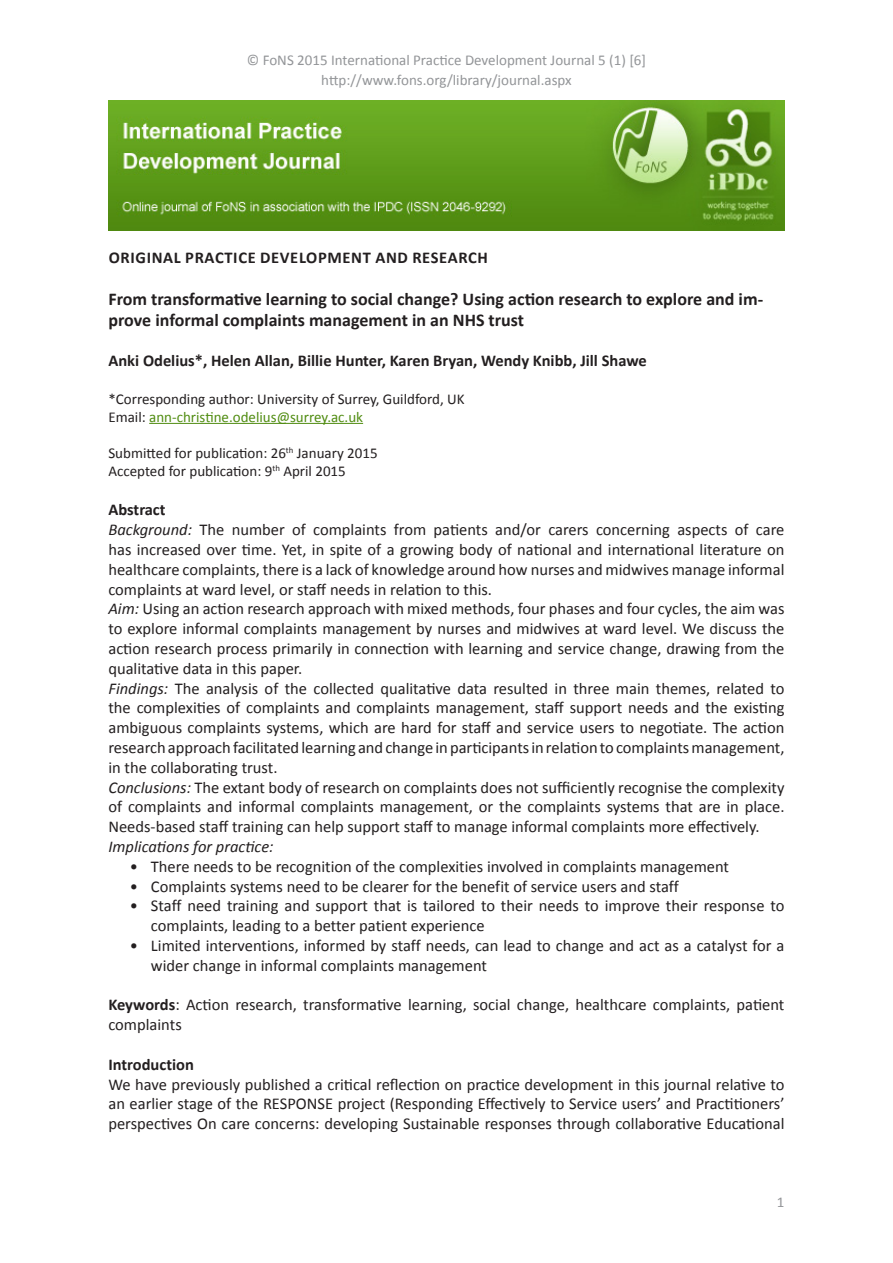
<style>
.page{position:relative;width:893px;height:1263px;background:#fff}
.page>*{position:absolute;margin:0;border:0;box-sizing:border-box;transform-origin:0 0}
.t1{font:700 18px/21.6px "Calibri";color:#231f20}
.t2{font:16.5px/19.8px "Calibri";color:#231f20}
.t3{font:700 16.5px "Calibri";color:#231f20}
.t4{font:700 16.5px "Calibri";letter-spacing:.04em;color:#231f20}
.t5{font:italic 16.5px "Calibri";color:#231f20}
.t6{font:15px/18px "Calibri";color:#231f20}
.t7{font:15px/19.8px "Calibri";color:#939598;text-align:center}
.s1{color:#508c11}
.s2{font-weight:700}
.s3{font-style:italic}
</style>
<div class="page">
<hr style="left:149px;top:423px;width:214px;height:1px;background:#508c11">
<img style="left:108px;top:101px;width:676px;height:129px">
<p class="t7" style="left:247px;top:50px;width:401px">© FoNS 2015 International Practice Development Journal 5 (1) [6] http://www.fons.org/library/journal.aspx</p>
<p class="t4" style="left:109px;top:247px;width:381px">ORIGINAL PRACTICE DEVELOPMENT AND RESEARCH</p>
<p class="t1" style="left:108px;top:288px;width:656px">From transformative learning to social change? Using action research to explore and im&shy;prove informal complaints management in an NHS trust</p>
<p class="t3" style="left:108px;top:350px;width:540px">Anki Odelius*, Helen Allan, Billie Hunter, Karen Bryan, Wendy Knibb, Jill Shawe</p>
<p class="t6" style="left:108px;top:390px;width:358px">*Corresponding author: University of Surrey, Guildford, UK<br>Email: <span class="s1">ann-christine.odelius@surrey.ac.uk</span></p>
<p class="t6" style="left:108px;top:444px;width:271px">Submitted for publication: 26<sup>th</sup> January 2015<br>Accepted for publication: 9<sup>th</sup> April 2015</p>
<p class="t2" style="left:108px;top:500px;width:678px"><span class="s2">Abstract<br></span><span class="s3">Background:</span> The number of complaints from patients and/or carers concerning aspects of care has increased over time. Yet, in spite of a growing body of national and international literature on healthcare complaints, there is a lack of knowledge around how nurses and midwives manage informal complaints at ward level, or staff needs in relation to this.<br><span class="s3">Aim:</span> Using an action research approach with mixed methods, four phases and four cycles, the aim was to explore informal complaints management by nurses and midwives at ward level. We discuss the action research process primarily in connection with learning and service change, drawing from the qualitative data in this paper.<br><span class="s3">Findings:</span> The analysis of the collected qualitative data resulted in three main themes, related to the complexities of complaints and complaints management, staff support needs and the existing ambiguous complaints systems, which are hard for staff and service users to negotiate. The action research approach facilitated learning and change in participants in relation to complaints management, in the collaborating trust.<br><span class="s3">Conclusions:</span> The extant body of research on complaints does not sufficiently recognise the complexity of complaints and informal complaints management, or the complaints systems that are in place.<br>Needs-based staff training can help support staff to manage informal complaints more effectively.</p>
<p class="t5" style="left:108px;top:835px;width:167px">Implications for practice:</p>
<p class="t2" style="left:130px;top:856px;width:601px">• There needs to be recognition of the complexities involved in complaints management</p>
<p class="t2" style="left:130px;top:876px;width:551px">• Complaints systems need to be clearer for the benefit of service users and staff</p>
<p class="t2" style="left:151px;top:896px;width:635px;text-indent:-21px">• Staff need training and support that is tailored to their needs to improve their response to complaints, leading to a better patient experience</p>
<p class="t2" style="left:151px;top:936px;width:635px;text-indent:-21px">• Limited interventions, informed by staff needs, can lead to change and act as a catalyst for a wider change in informal complaints management</p>
<p class="t2" style="left:108px;top:995px;width:678px"><span class="s2">Keywords</span>: Action research, transformative learning, social change, healthcare complaints, patient complaints</p>
<p class="t3" style="left:108px;top:1054px;width:87px">Introduction</p>
<p class="t2" style="left:108px;top:1074px;width:678px;text-align:justify">We have previously published a critical reflection on practice development in this journal relative to an earlier stage of the RESPONSE project (Responding Effectively to Service users’ and Practitioners’ perspectives On care concerns: developing Sustainable responses through collaborative Educational</p>
<p class="t7" style="left:777px;top:1192px;width:9px">1</p>
</div>
